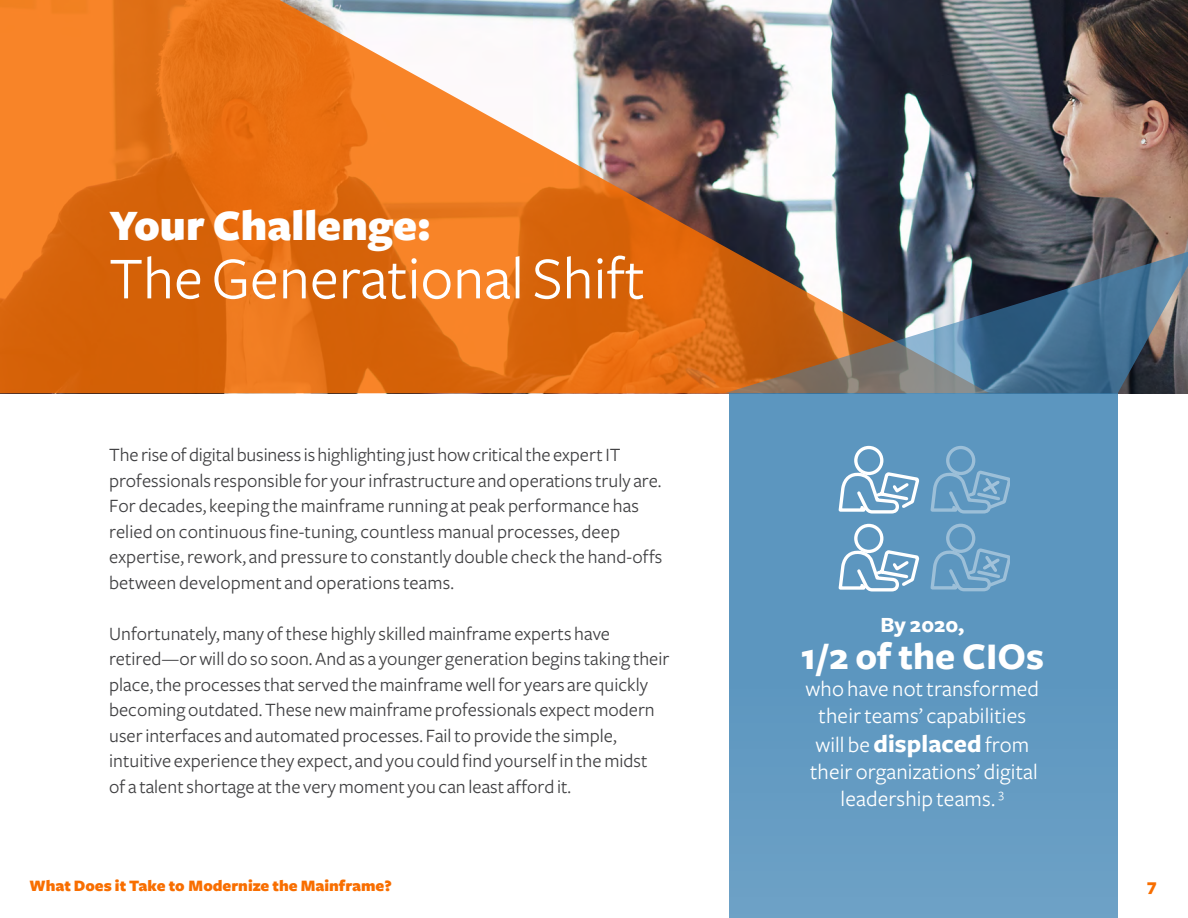
<style>
.page{position:relative;width:1188px;height:918px;background:#fff}
.page>*{position:absolute;margin:0;border:0;box-sizing:border-box;transform-origin:0 0}
.t1{font:61.5px "Freight Sans";color:#fff}
.t2{font:900 45px "Freight Sans";color:#fff}
.t3{font:700 39px "Freight Sans";color:#fff}
.t4{font:22.5px/27.3px "Freight Sans";letter-spacing:.005em;color:#fff;text-align:center}
.t5{font:700 22.5px "Freight Sans";letter-spacing:.005em;color:#fff}
.t6{font:19.5px/25.5px "Freight Sans";color:#404042}
.t7{font:900 18px "Freight Sans";color:#f86e00}
.t8{font:900 16.5px "Freight Sans";color:#f86e00}
.s1{font-size:36px}
.s2{font-weight:700;font-size:25.5px}
</style>
<div class="page">
<img style="left:989px;top:0;width:199px;height:249px">
<svg style="left:0;top:0;width:989px;height:393px;background:#c4773d"></svg>
<svg style="left:724px;top:249px;width:464px;height:144px;background:#6f6865"></svg>
<div style="left:729px;top:393px;width:389px;height:525px;background:linear-gradient(to right,#6199c1,#6199c1)"></div>
<div style="left:946px;top:446px;width:29px;height:29px;border:3px solid #fff;border-radius:50%"></div>
<div style="left:946px;top:524px;width:29px;height:29px;border:3px solid #fff;border-radius:50%"></div>
<svg style="left:928px;top:468px;width:82px;height:47px;background:#6fa2c6"></svg>
<svg style="left:928px;top:546px;width:82px;height:47px;background:#6fa2c6"></svg>
<div style="left:854px;top:446px;width:29px;height:29px;border:3px solid #fff;border-radius:50%"></div>
<svg style="left:837px;top:470px;width:81px;height:45px"></svg>
<div style="left:854px;top:524px;width:29px;height:29px;border:3px solid #fff;border-radius:50%"></div>
<svg style="left:837px;top:548px;width:81px;height:45px"></svg>
<h2 class="t2" style="left:109px;top:201px;width:323px">Your Challenge:</h2>
<h1 class="t1" style="left:109px;top:245px;width:537px">The Generational Shift</h1>
<p class="t6" style="left:109px;top:442px;width:555px">The rise of digital business is highlighting just how critical the expert IT professionals responsible for your infrastructure and operations truly are.<br>For decades, keeping the mainframe running at peak performance has relied on continuous fine-tuning, countless manual processes, deep expertise, rework, and pressure to constantly double check the hand-offs between development and operations teams.</p>
<p class="t6" style="left:109px;top:621px;width:562px">Unfortunately, many of these highly skilled mainframe experts have retired—or will do so soon. And as a younger generation begins taking their place, the processes that served the mainframe well for years are quickly becoming outdated. These new mainframe professionals expect modern user interfaces and automated processes. Fail to provide the simple, intuitive experience they expect, and you could find yourself in the midst<br>of a talent shortage at the very moment you can least afford it.</p>
<p class="t5" style="left:880px;top:613px;width:85px">By 2020,</p>
<h3 class="t3" style="left:801px;top:636px;width:245px">1<span class="s1">/</span>2 of the CIOs</h3>
<p class="t4" style="left:806px;top:676px;width:235px">who have not transformed their teams’ capabilities will be <span class="s2">displaced</span> from their organizations’ digital leadership teams. <sup>3</sup></p>
<p class="t8" style="left:29px;top:877px;width:364px">What Does it Take to Modernize the Mainframe?</p>
<p class="t7" style="left:1147px;top:876px;width:11px">7</p>
</div>
